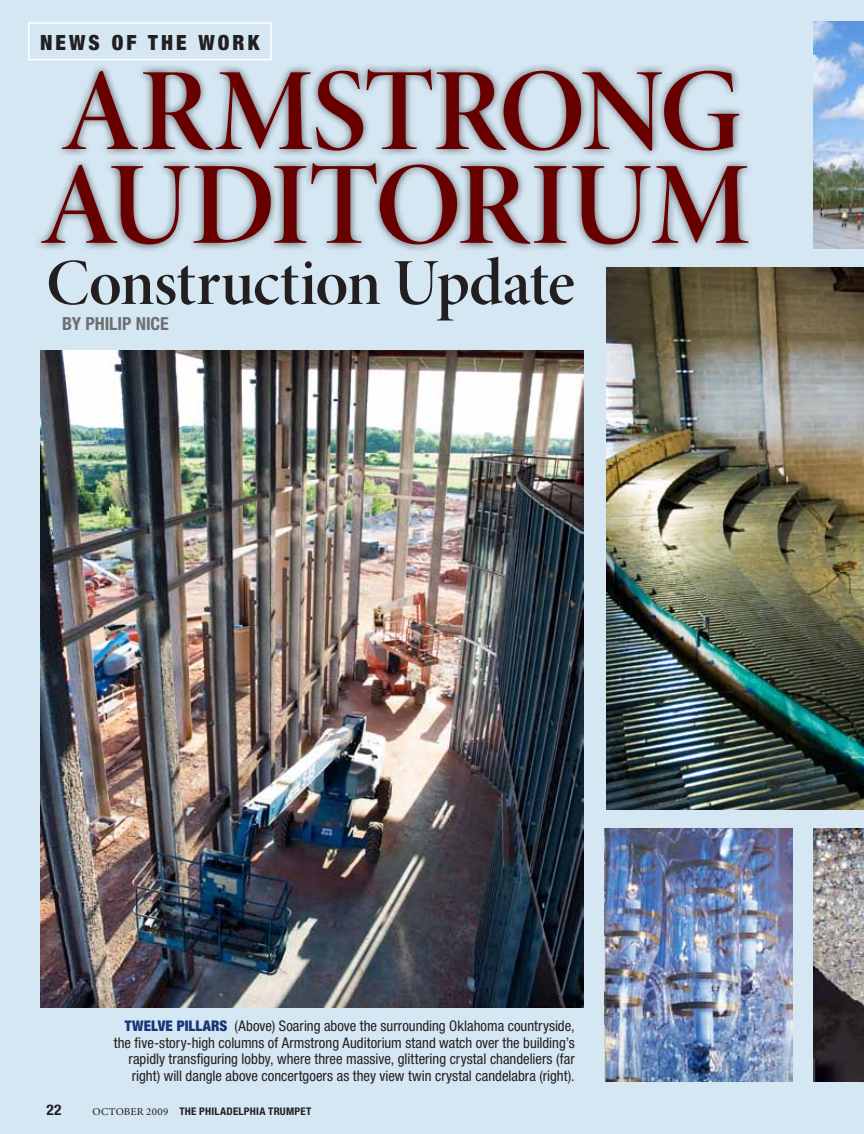
<style>
.page{position:relative;width:864px;height:1134px;background:#d5e7f3}
.page>*{position:absolute;margin:0;border:0;box-sizing:border-box;transform-origin:0 0}
.t1{font:118.35px/93.8px "Minion Pro Semibold Disp";letter-spacing:-.01em;color:#680000;text-align:right}
.t2{font:66px "Minion Pro Semibold Disp";color:#231f20}
.t3{font:900 condensed 21px "Helvetica Neue LT Std";letter-spacing:.145em;color:#231f20}
.t4{font:700 condensed 18px "Helvetica Neue LT Std";letter-spacing:-.005em;color:#6d6e71}
.t5{font:condensed 14.7px/16.5px "Helvetica Neue LT Std";color:#231f20;text-align:right}
.t6{font:900 condensed 14.7px "Helvetica Neue LT Std";color:#18377b}
.t7{font:700 condensed 14.7px "Helvetica Neue LT Std";color:#231f20;scale:1.05 1}
.t8{font:700 condensed 10.5px "Helvetica Neue LT Std";letter-spacing:.02em;color:#231f20;scale:1.05 1}
.t9{font:10.5px "Minion Pro";color:#231f20;scale:1.05 1}
.s1{font-family:"Minion Pro";font-weight:400;font-stretch:normal}
</style>
<div class="page">
<div style="left:28px;top:22px;width:244px;height:38px;border:2px solid #fff"></div>
<img style="left:606px;top:267px;width:258px;height:543px">
<img style="left:40px;top:351px;width:543px;height:656px">
<div style="left:33px;top:61px;width:722px;height:191px;background:#231f20;opacity:.75"></div>
<img style="left:605px;top:828px;width:188px;height:254px">
<img style="left:813px;top:828px;width:51px;height:254px">
<img style="left:813px;top:21px;width:51px;height:228px">
<h3 class="t3" style="left:40px;top:29px;width:221px">NEWS OF THE WORK</h3>
<h1 class="t1" style="left:40px;top:67px;width:705px">STRONG<br>AUDITORIUM</h1>
<h1 class="t1" style="left:61px;top:67px;width:85px">ARM</h1>
<h2 class="t2" style="left:46px;top:243px;width:530px">CONSTRUCTION UPDATE</h2>
<p class="t4" style="left:62px;top:313px;width:108px">BY PHILIP NICE</p>
<p class="t5" style="left:114px;top:1018px;width:462px">(Above) Soaring above the surrounding Oklahoma countryside,<br>the five-story-high columns of Armstrong Auditorium stand watch over the building’s rapidly transfiguring lobby, where three massive, glittering crystal chandeliers (far right) will dangle above concertgoers as they view twin crystal candelabra (right).</p>
<p class="t6" style="left:125px;top:1017px;width:9px">TWELVE</p>
<p class="t6" style="left:177px;top:1017px;width:9px">PILLARS</p>
<p class="t7" style="left:46px;top:1100px;width:16px">22</p>
<p class="t9" style="left:93px;top:1104px;width:16px">OCTOBER</p>
<p class="t8" style="left:146px;top:1104px;width:159px"><span class="s1">2009</span> THE PHILADELPHIA TRUMPET</p>
</div>
